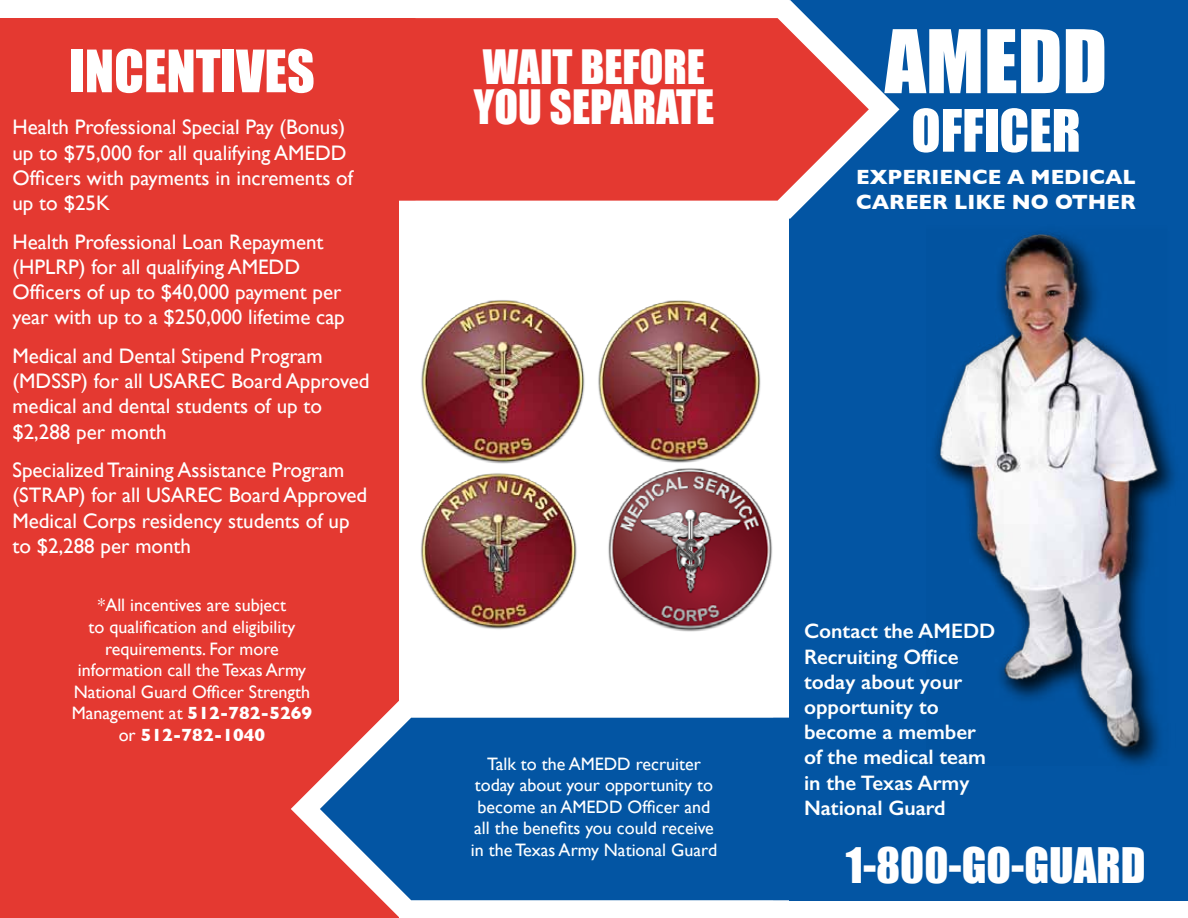
<style>
.page{position:relative;width:1188px;height:918px;background:#fff}
.page>*{position:absolute;margin:0;border:0;box-sizing:border-box;transform-origin:0 0}
.t1{font:81px "Impact";color:#fff}
.t2{font:54px "Impact";color:#fff}
.t3{font:45px "Impact";color:#fff}
.t4{font:43.5px/40.5px "Impact";color:#fff}
.t5{font:21px/25.2px "Gill Sans";color:#fff}
.t6{font:600 21px/25.2px "Gill Sans";color:#fff}
.t7{font:700 21px/25.2px "Gill Sans";color:#fff}
.t8{font:18px/21.6px "Gill Sans";color:#fff;text-align:center}
.s1{font-weight:700}
</style>
<div class="page">
<div style="left:0;top:18px;width:399px;height:900px;background:#e43931"></div>
<svg style="left:291px;top:701px;width:491px;height:216px"></svg>
<div style="left:789px;top:0;width:399px;height:900px;background:#0355a3"></div>
<svg style="left:789px;top:0;width:110px;height:219px"></svg>
<svg style="left:399px;top:18px;width:470px;height:183px;background:#db4541"></svg>
<svg style="left:320px;top:718px;width:469px;height:182px;background:#1b5ca2"></svg>
<img style="left:933px;top:231px;width:242px;height:535px">
<img style="left:421px;top:300px;width:159px;height:164px">
<img style="left:580px;top:300px;width:181px;height:158px">
<img style="left:421px;top:473px;width:156px;height:157px">
<img style="left:608px;top:458px;width:165px;height:174px">
<h2 class="t2" style="left:69px;top:29px;width:247px">INCENTIVES</h2>
<p class="t5" style="left:12px;top:114px;width:342px">Health Professional Special Pay (Bonus) up to $75,000 for all qualifying AMEDD<br>Officers with payments in increments of up to $25K</p>
<p class="t5" style="left:12px;top:229px;width:334px">Health Professional Loan Repayment (HPLRP) for all qualifying AMEDD Officers of up to $40,000 payment per year with up to a $250,000 lifetime cap</p>
<p class="t5" style="left:12px;top:343px;width:359px">Medical and Dental Stipend Program (MDSSP) for all USAREC Board Approved medical and dental students of up to $2,288 per month</p>
<p class="t5" style="left:12px;top:457px;width:356px">Specialized Training Assistance Program (STRAP) for all USAREC Board Approved Medical Corps residency students of up to $2,288 per month</p>
<p class="t8" style="left:72px;top:594px;width:242px">*All incentives are subject<br>to qualification and eligibility requirements. For more information call the Texas Army<br>National Guard Officer Strength<br>Management at <span class="s1">512-782-5269 </span>or <span class="s1">512-782-1040</span></p>
<h3 class="t4" style="left:474px;top:45px;width:242px">WAIT BEFORE<br>YOU SEPARATE</h3>
<h1 class="t1" style="left:885px;top:-1px;width:224px">AMEDD</h1>
<h2 class="t2" style="left:911px;top:89px;width:171px">OFFICER</h2>
<p class="t7" style="left:856px;top:164px;width:281px">EXPERIENCE A MEDICAL<br>CAREER LIKE NO OTHER</p>
<p class="t8" style="left:471px;top:753px;width:248px">Talk to the AMEDD recruiter today about your opportunity to become an AMEDD Officer and all the benefits you could receive in the Texas Army National Guard</p>
<p class="t6" style="left:804px;top:619px;width:193px">Contact the AMEDD<br>Recruiting Office today about your opportunity to become a member of the medical team in the Texas Army<br>National Guard</p>
<h3 class="t3" style="left:846px;top:831px;width:301px">1-800-GO-GUARD</h3>
</div>
